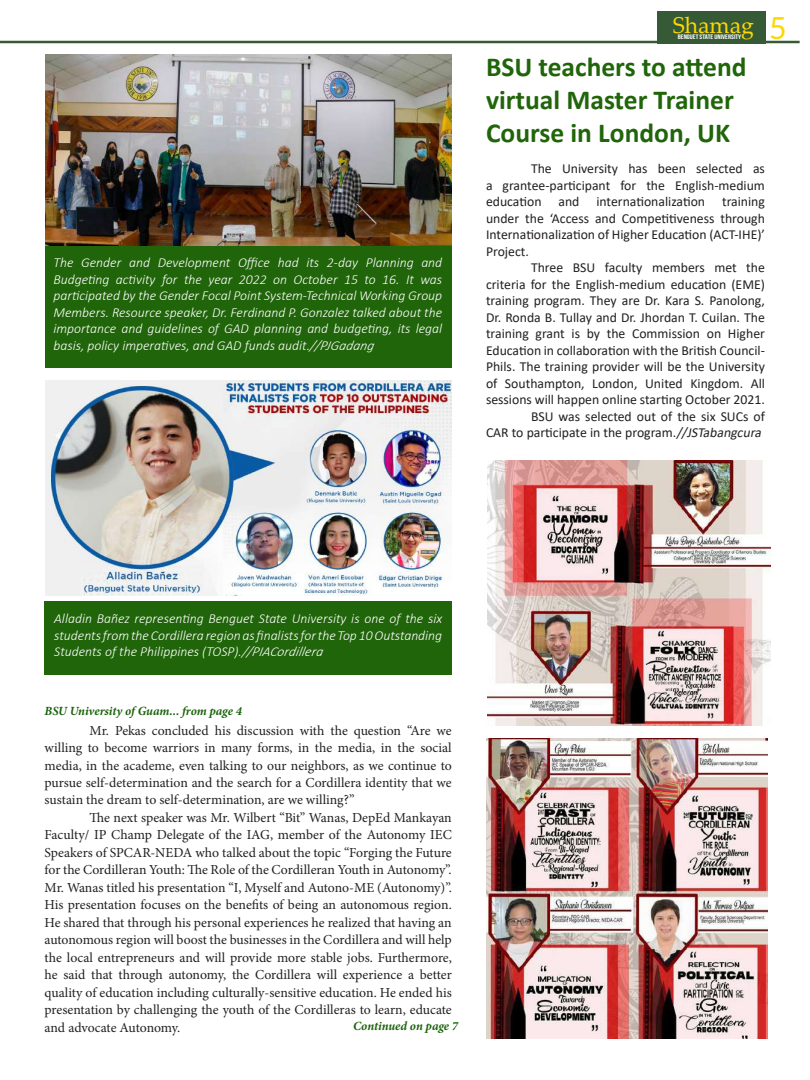
<style>
.page{position:relative;width:810px;height:1080px;background:#fff}
.page>*{position:absolute;margin:0;border:0;box-sizing:border-box;transform-origin:0 0}
.t1{font:30.5px "Aleo";color:#fed702}
.t2{font:700 27.5px/33px "Calibri";color:#20650a}
.t3{font:22.88px "Palatino Linotype";color:#fed702}
.t4{font:13.75px/17.5px "Minion Pro";letter-spacing:-.005em;color:#231f20;text-align:justify}
.t5{font:13.75px/16.5px "Calibri";color:#231f20;text-align:justify}
.t6{font:italic 300 13.75px/16.5px "Calibri";color:#fff;text-align:justify}
.t7{font:italic 700 12.5px "Minion Pro";letter-spacing:-.005em;color:#1a620a}
.t8{font:6.5px "Bebas Neue";color:#fff;scale:1.18 1}
.s1{font-style:italic}
</style>
<div class="page">
<div style="left:658px;top:11px;width:108px;height:32px;background:#365a36"></div>
<img style="left:45px;top:380px;width:407px;height:216px">
<hr style="left:0;top:41px;width:800px;height:2px;background:#365a36">
<img style="left:45px;top:54px;width:407px;height:193px">
<div style="left:45px;top:601px;width:407px;height:74px;background:#20650a"></div>
<img style="left:487px;top:460px;width:284px;height:265px">
<img style="left:486px;top:739px;width:282px;height:300px">
<div style="left:45px;top:247px;width:407px;height:121px;background:#20650a"></div>
<p class="t6" style="left:53px;top:254px;width:390px">The Gender and Development Office had its 2-day Planning and Budgeting activity for the year 2022 on October 15 to 16. It was participated by the Gender Focal Point System-Technical Working Group Members. Resource speaker, Dr. Ferdinand P. Gonzalez talked about the importance and guidelines of GAD planning and budgeting, its legal basis, policy imperatives, and GAD funds audit.//PJGadang</p>
<h3 class="t3" style="left:673px;top:9px;width:83px">Shamag</h3>
<p class="t8" style="left:678px;top:33px;width:55px">BENGUET STATE UNIVERSITY</p>
<h2 class="t2" style="left:486px;top:50px;width:262px">BSU teachers to attend virtual Master Trainer<br>Course in London, UK</h2>
<h1 class="t1" style="left:770px;top:11px;width:17px">5</h1>
<p class="t5" style="left:486px;top:160px;width:281px;text-indent:45px">The University has been selected as a grantee-participant for the English-medium education and internationalization training under the ‘Access and Competitiveness through Internationalization of Higher Education (ACT-IHE)’ Project.</p>
<p class="t5" style="left:486px;top:259px;width:281px;text-align:right">Three BSU faculty members met the<br>criteria for the English-medium education (EME) training program. They are Dr. Kara S. Panolong, Dr. Ronda B. Tullay and Dr. Jhordan T. Cuilan. The training grant is by the Commission on Higher Education in collaboration with the British Council-Phils. The training provider will be the University of Southampton, London, United Kingdom. All sessions will happen online starting October 2021.<br>BSU was selected out of the six SUCs of<br>CAR to participate in the program.<span class="s1">//JSTabangcura</span></p>
<p class="t6" style="left:54px;top:610px;width:390px">Alladin Bañez representing Benguet State University is one of the six students from the Cordillera region as finalists for the Top 10 Outstanding Students of the Philippines (TOSP).//PIACordillera</p>
<p class="t7" style="left:45px;top:702px;width:199px">BSU University of Guam... from page 4</p>
<p class="t4" style="left:45px;top:722px;width:409px;text-indent:45px">Mr. Pekas concluded his discussion with the question “Are we willing to become warriors in many forms, in the media, in the social media, in the academe, even talking to our neighbors, as we continue to pursue self-determination and the search for a Cordillera identity that we sustain the dream to self-determination, are we willing?”</p>
<p class="t4" style="left:45px;top:808px;width:409px;text-indent:45px">The next speaker was Mr. Wilbert “Bit” Wanas, DepEd Mankayan Faculty/ IP Champ Delegate of the IAG, member of the Autonomy IEC Speakers of SPCAR-NEDA who talked about the topic “Forging the Future for the Cordilleran Youth: The Role of the Cordilleran Youth in Autonomy”.<br>Mr. Wanas titled his presentation “I, Myself and Autono-ME (Autonomy)”.<br>His presentation focuses on the benefits of being an autonomous region.<br>He shared that through his personal experiences he realized that having an autonomous region will boost the businesses in the Cordillera and will help the local entrepreneurs and will provide more stable jobs. Furthermore, he said that through autonomy, the Cordillera will experience a better quality of education including culturally-sensitive education. He ended his presentation by challenging the youth of the Cordilleras to learn, educate and advocate Autonomy.</p>
<p class="t7" style="left:353px;top:1017px;width:106px">Continued on page 7</p>
</div>
